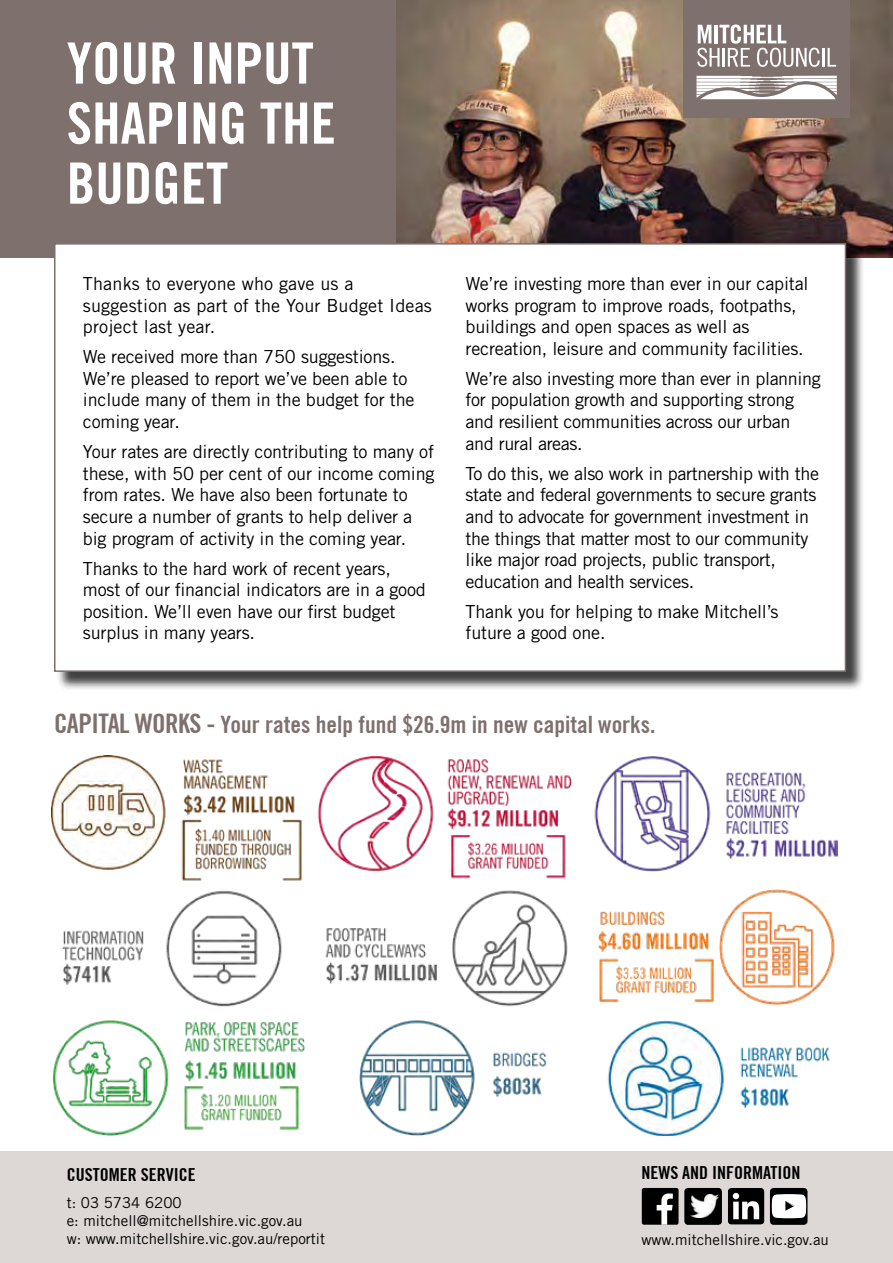
<style>
.page{position:relative;width:893px;height:1263px;background:#fff}
.page>*{position:absolute;margin:0;border:0;box-sizing:border-box;transform-origin:0 0}
.t1{font:700 condensed 57px/60px "Trade Gothic No.20";color:#fff}
.t2{font:700 condensed 24px "Trade Gothic No.20";color:#7d706d}
.t3{font:18px/21.6px "Trade Gothic LT Std";letter-spacing:-.01em;color:#000}
.t4{font:18px/21.6px "Trade Gothic LT Std";letter-spacing:.01em;color:#000}
.t5{font:700 condensed 18px "Trade Gothic No.20";color:#000}
.t6{font:15px/18px "Trade Gothic LT Std";color:#000}
.s1{font-size:27px}
</style>
<div class="page">
<div style="left:0;top:1152px;width:893px;height:111px;background:#ddd8d6"></div>
<img style="left:395px;top:0;width:498px;height:257px">
<div style="left:0;top:0;width:395px;height:257px;background:#7d706d"></div>
<div style="left:683px;top:0;width:166px;height:117px;background:#7d706d"></div>
<svg style="left:697px;top:24px;width:139px;height:43px"></svg>
<svg style="left:696px;top:76px;width:141px;height:23px"></svg>
<svg style="left:728px;top:1188px;width:36px;height:37px"></svg>
<div style="left:684px;top:1188px;width:38px;height:37px;background:#000;border-radius:4px"></div>
<img style="left:690px;top:1194px;width:28px;height:23px">
<div style="left:642px;top:1188px;width:36px;height:37px;background:#000;border-radius:2px"></div>
<svg style="left:657px;top:1193px;width:16px;height:32px"></svg>
<div style="left:770px;top:1188px;width:37px;height:37px;background:#000;border-radius:4px"></div>
<svg style="left:772px;top:1194px;width:34px;height:24px"></svg>
<div style="left:56px;top:245px;width:809px;height:445px;background:#000;opacity:.75"></div>
<div style="left:54px;top:243px;width:792px;height:429px;background:#fff;border:2px solid #7d706d"></div>
<img style="left:51px;top:756px;width:786px;height:380px">
<h1 class="t1" style="left:67px;top:33px;width:271px">YOUR INPUT<br>SHAPING THE<br>BUDGET</h1>
<p class="t4" style="left:83px;top:272px;width:351px">Thanks to everyone who gave us a suggestion as part of the Your Budget Ideas project last year.</p>
<p class="t3" style="left:83px;top:346px;width:333px">We received more than 750 suggestions.<br>We’re pleased to report we’ve been able to include many of them in the budget for the coming year.</p>
<p class="t3" style="left:83px;top:441px;width:353px">Your rates are directly contributing to many of these, with 50 per cent of our income coming from rates. We have also been fortunate to secure a number of grants to help deliver a big program of activity in the coming year.</p>
<p class="t3" style="left:83px;top:557px;width:345px">Thanks to the hard work of recent years, most of our financial indicators are in a good position. We’ll even have our first budget surplus in many years.</p>
<p class="t3" style="left:466px;top:272px;width:344px">We’re investing more than ever in our capital works program to improve roads, footpaths, buildings and open spaces as well as recreation, leisure and community facilities.</p>
<p class="t3" style="left:466px;top:367px;width:357px">We’re also investing more than ever in planning for population growth and supporting strong and resilient communities across our urban and rural areas.</p>
<p class="t3" style="left:466px;top:462px;width:355px">To do this, we also work in partnership with the state and federal governments to secure grants and to advocate for government investment in the things that matter most to our community like major road projects, public transport, education and health services.</p>
<p class="t3" style="left:466px;top:600px;width:314px">Thank you for helping to make Mitchell’s future a good one.</p>
<h2 class="t2" style="left:54px;top:710px;width:603px"><span class="s1">CAPITAL WORKS -</span> Your rates help fund $26.9m in new capital works.</h2>
<p class="t5" style="left:67px;top:1164px;width:130px">CUSTOMER SERVICE</p>
<p class="t5" style="left:641px;top:1161px;width:161px">NEWS AND INFORMATION</p>
<p class="t6" style="left:67px;top:1193px;width:260px">t: 03 5734 6200<br>e: mitchell@mitchellshire.vic.gov.au<br>w: www.mitchellshire.vic.gov.au/reportit</p>
<p class="t6" style="left:641px;top:1230px;width:189px">www.mitchellshire.vic.gov.au</p>
</div>
